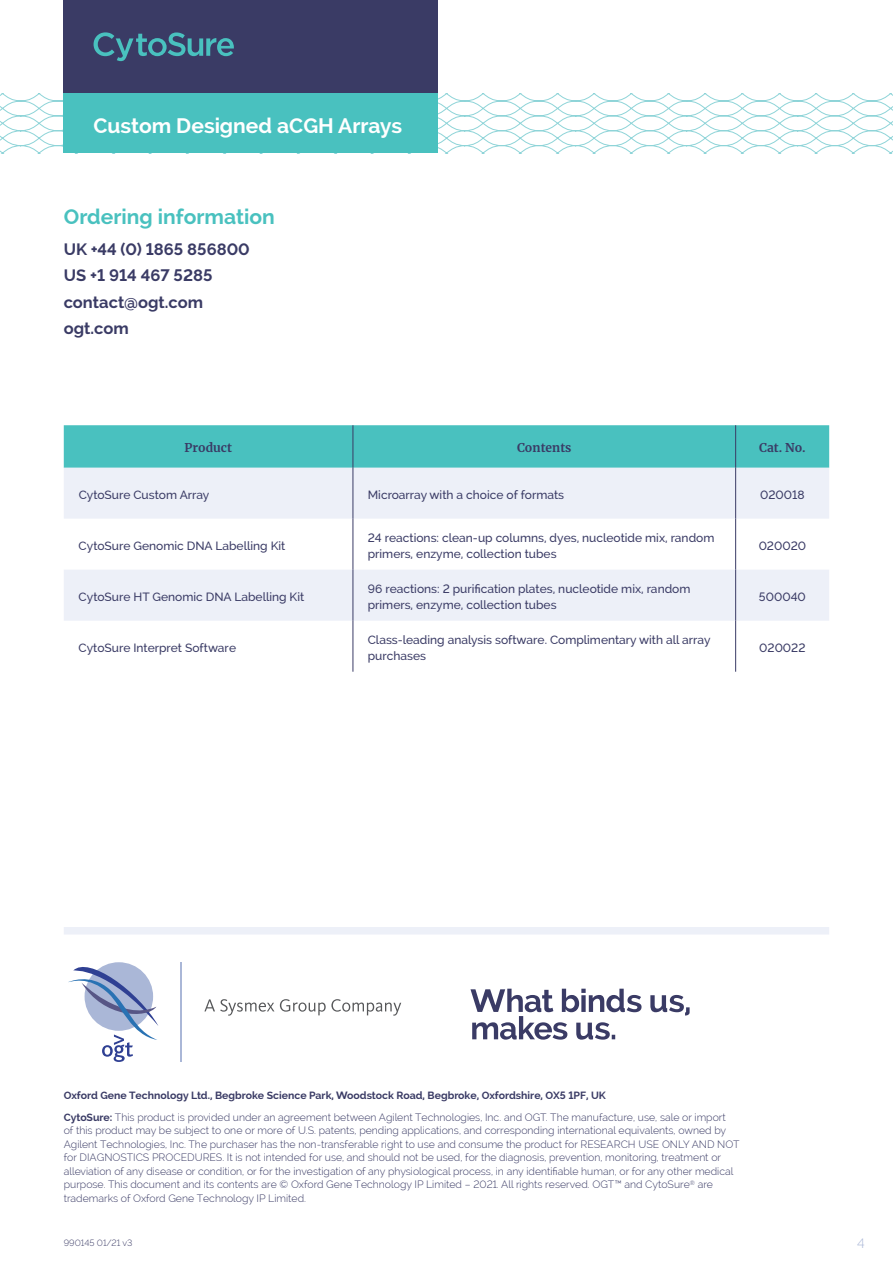
<style>
.page{position:relative;width:893px;height:1263px;background:#fff}
.page>*{position:absolute;margin:0;border:0;box-sizing:border-box;transform-origin:0 0}
.t1{font:21px "OGT Raleway Bold";color:#fff}
.t2{font:21px "OGT Raleway Bold";color:#49c1bf}
.t3{font:16.5px/26.5px "OGT Raleway Bold";color:#3a3b65}
.t4{font:13.5px "OGT Raleway Light";color:#aab7d7}
.t5{font:12px/16.5px "OGT Raleway Medium";color:#3a3b65}
.t6{font:12px "OGT Merriweather Bold";color:#3a3b65}
.t7{font:10.5px/13.5px "OGT Raleway Light";color:#3a3b65}
.t8{font:10.5px "OGT Raleway Bold";color:#3a3b65}
.t9{font:9px "OGT Raleway Light";color:#3a3b65}
.s1{font-family:"OGT Raleway Bold"}
</style>
<div class="page">
<svg style="left:0;top:94px;width:893px;height:59px"></svg>
<div style="left:64px;top:927px;width:765px;height:7px;background:#edf0f8"></div>
<svg style="left:204px;top:999px;width:70px;height:17px"></svg>
<svg style="left:280px;top:999px;width:121px;height:17px"></svg>
<svg style="left:68px;top:962px;width:90px;height:100px"></svg>
<hr style="left:180px;top:962px;width:2px;height:100px;background:#aab7d7">
<svg style="left:470px;top:989px;width:220px;height:51px"></svg>
<div style="left:64px;top:425px;width:765px;height:43px;background:#49c1bf"></div>
<svg style="left:64px;top:468px;width:765px;height:153px;fill:#edf0f8"></svg>
<hr style="left:353px;top:425px;width:1px;height:43px;background:#3a3b65">
<hr style="left:353px;top:468px;width:1px;height:51px;background:#3a3b65">
<hr style="left:353px;top:519px;width:1px;height:51px;background:#3a3b65">
<hr style="left:353px;top:570px;width:1px;height:51px;background:#3a3b65">
<hr style="left:353px;top:621px;width:1px;height:51px;background:#3a3b65">
<hr style="left:735px;top:425px;width:1px;height:43px;background:#3a3b65">
<hr style="left:735px;top:468px;width:1px;height:51px;background:#3a3b65">
<hr style="left:735px;top:519px;width:1px;height:51px;background:#3a3b65">
<hr style="left:735px;top:570px;width:1px;height:51px;background:#3a3b65">
<hr style="left:735px;top:621px;width:1px;height:51px;background:#3a3b65">
<div style="left:64px;top:0;width:374px;height:94px;background:#3a3b65"></div>
<div style="left:64px;top:94px;width:374px;height:59px;background:#49c1bf"></div>
<svg style="left:94px;top:32px;width:140px;height:29px"></svg>
<h1 class="t1" style="left:94px;top:114px;width:310px">Custom Designed aCGH Arrays</h1>
<h1 class="t2" style="left:64px;top:204px;width:212px">Ordering information</h1>
<h2 class="t3" style="left:64px;top:236px;width:188px">UK +44 (0) 1865 856800<br>US +1 914 467 5285 contact@ogt.com ogt.com</h2>
<p class="t6" style="left:185px;top:440px;width:49px">Product</p>
<p class="t6" style="left:517px;top:440px;width:56px">Contents</p>
<p class="t6" style="left:759px;top:440px;width:48px">Cat. No.</p>
<p class="t5" style="left:79px;top:486px;width:132px">CytoSure Custom Array</p>
<p class="t5" style="left:368px;top:486px;width:198px">Microarray with a choice of formats</p>
<p class="t5" style="left:760px;top:486px;width:46px">020018</p>
<p class="t5" style="left:79px;top:537px;width:208px">CytoSure Genomic DNA Labelling Kit</p>
<p class="t5" style="left:368px;top:529px;width:348px">24 reactions: clean-up columns, dyes, nucleotide mix, random primers, enzyme, collection tubes</p>
<p class="t5" style="left:759px;top:537px;width:49px">020020</p>
<p class="t5" style="left:79px;top:588px;width:227px">CytoSure HT Genomic DNA Labelling Kit</p>
<p class="t5" style="left:368px;top:580px;width:324px">96 reactions: 2 purification plates, nucleotide mix, random primers, enzyme, collection tubes</p>
<p class="t5" style="left:759px;top:588px;width:48px">500040</p>
<p class="t5" style="left:79px;top:639px;width:159px">CytoSure Interpret Software</p>
<p class="t5" style="left:368px;top:631px;width:344px">Class-leading analysis software. Complimentary with all array purchases</p>
<p class="t5" style="left:759px;top:639px;width:48px">020022</p>
<p class="t8" style="left:64px;top:1089px;width:544px">Oxford Gene Technology Ltd., Begbroke Science Park, Woodstock Road, Begbroke, Oxfordshire, OX5 1PF, UK</p>
<p class="t7" style="left:64px;top:1110px;width:677px"><span class="s1">CytoSure:</span> This product is provided under an agreement between Agilent Technologies, Inc. and OGT. The manufacture, use, sale or import<br>of this product may be subject to one or more of U.S. patents, pending applications, and corresponding international equivalents, owned by Agilent Technologies, Inc. The purchaser has the non-transferable right to use and consume the product for RESEARCH USE ONLY AND NOT for DIAGNOSTICS PROCEDURES. It is not intended for use, and should not be used, for the diagnosis, prevention, monitoring, treatment or alleviation of any disease or condition, or for the investigation of any physiological process, in any identifiable human, or for any other medical purpose. This document and its contents are © Oxford Gene Technology IP Limited – 2021. All rights reserved. OGT™ and CytoSure<sup>®</sup> are trademarks of Oxford Gene Technology IP Limited.</p>
<p class="t9" style="left:64px;top:1237px;width:70px">990145 01/21 v3</p>
<p class="t4" style="left:857px;top:1235px;width:9px">4</p>
</div>
